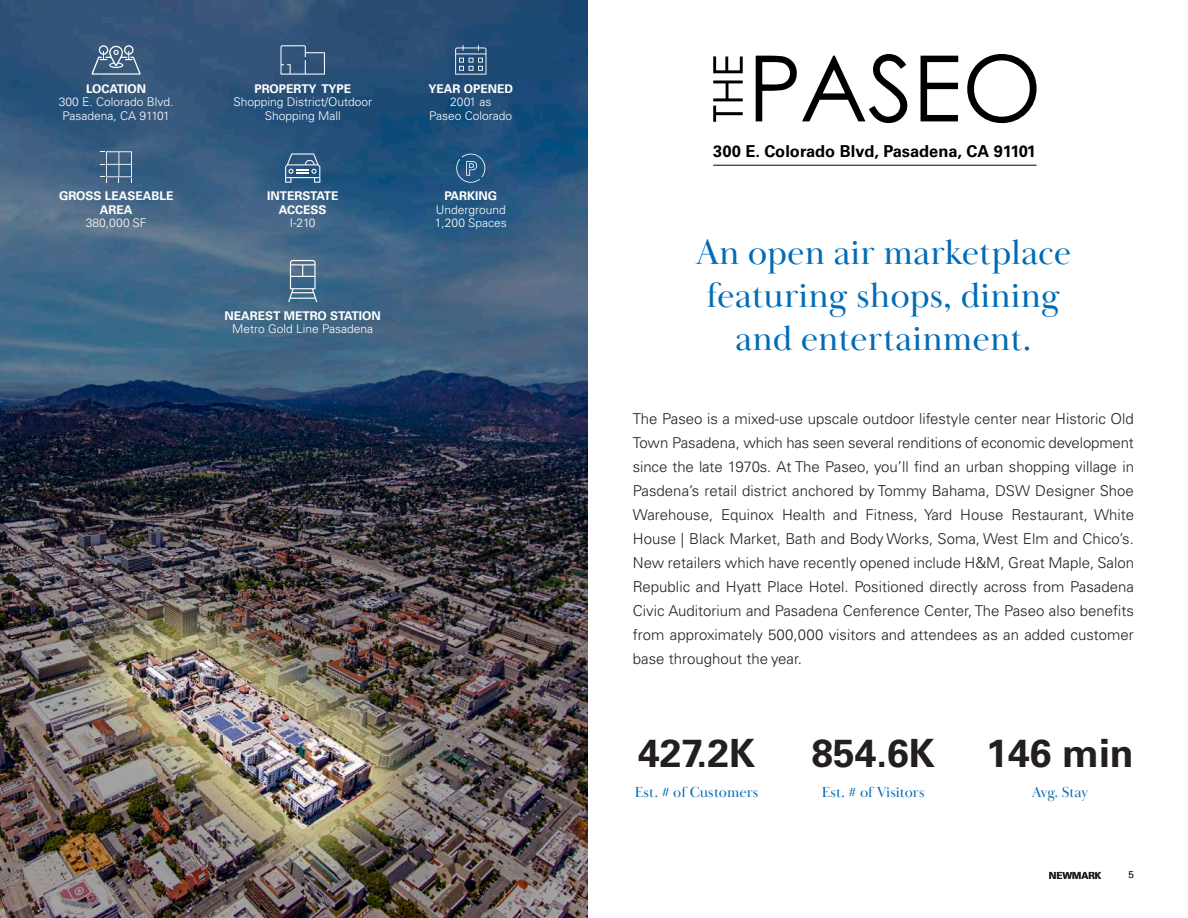
<style>
.page{position:relative;width:1188px;height:918px;background:#fff}
.page>*{position:absolute;margin:0;border:0;box-sizing:border-box;transform-origin:0 0}
.t1{font:700 39px "Univers LT Pro 65";color:#231f20}
.t2{font:36px "Baskerville Display PT";color:#026bb6}
.t3{font:700 16.5px "Univers LT Pro 65";color:#000}
.t4{font:300 15px/24px "Univers LT Pro 45";color:#231f20;text-align:justify}
.t5{font:15px "Baskerville Display PT";color:#026bb6}
.t6{font:300 12px/13.5px "Univers LT Pro 45";color:#fff;text-align:center}
.t7{font:700 12px "Univers LT Pro 65";color:#fff}
.Folio{font:700 9.75px "Univers LT Pro 65";color:#231f20}
.t8{font:300 9.75px "Univers LT Pro 45";color:#231f20}
</style>
<div class="page">
<img style="left:0;top:0;width:588px;height:918px">
<svg style="left:91px;top:45px;width:50px;height:30px"></svg>
<svg style="left:100px;top:151px;width:32px;height:32px"></svg>
<svg style="left:455px;top:45px;width:31px;height:30px"></svg>
<svg style="left:285px;top:153px;width:35px;height:30px"></svg>
<svg style="left:288px;top:260px;width:29px;height:42px"></svg>
<svg style="left:456px;top:154px;width:29px;height:29px"></svg>
<svg style="left:281px;top:45px;width:44px;height:30px"></svg>
<svg style="left:756px;top:54px;width:151px;height:69px"></svg>
<svg style="left:921px;top:56px;width:37px;height:65px"></svg>
<svg style="left:967px;top:54px;width:70px;height:69px"></svg>
<svg style="left:713px;top:80px;width:30px;height:42px"></svg>
<svg style="left:713px;top:56px;width:30px;height:17px"></svg>
<hr style="left:713px;top:165px;width:324px;height:1px;background:#231f20">
<p class="t7" style="left:86px;top:80px;width:62px">LOCATION</p>
<p class="t6" style="left:59px;top:95px;width:116px">300 E. Colorado Blvd.</p>
<p class="t6" style="left:63px;top:108px;width:109px">Pasadena, CA 91101</p>
<p class="t7" style="left:59px;top:188px;width:116px">GROSS LEASEABLE</p>
<p class="t7" style="left:100px;top:201px;width:34px">AREA</p>
<p class="t6" style="left:86px;top:216px;width:62px">380,000 SF</p>
<p class="t7" style="left:254px;top:80px;width:98px">PROPERTY TYPE</p>
<p class="t6" style="left:233px;top:95px;width:140px">Shopping District/Outdoor<br>Shopping Mall</p>
<p class="t7" style="left:267px;top:188px;width:73px">INTERSTATE</p>
<p class="t7" style="left:279px;top:201px;width:49px">ACCESS</p>
<p class="t6" style="left:290px;top:216px;width:27px">I-210</p>
<p class="t7" style="left:225px;top:307px;width:158px">NEAREST METRO STATION</p>
<p class="t6" style="left:232px;top:322px;width:143px">Metro Gold Line Pasadena</p>
<p class="t7" style="left:429px;top:80px;width:86px">YEAR OPENED</p>
<p class="t6" style="left:450px;top:95px;width:43px">2001 as</p>
<p class="t6" style="left:429px;top:108px;width:85px">Paseo Colorado</p>
<p class="t7" style="left:444px;top:188px;width:54px">PARKING</p>
<p class="t6" style="left:436px;top:203px;width:72px">Underground</p>
<p class="t6" style="left:435px;top:216px;width:73px">1,200 Spaces</p>
<p class="t3" style="left:713px;top:139px;width:324px">300 E. Colorado Blvd, Pasadena, CA 91101</p>
<p class="t2" style="left:696px;top:231px;width:377px">An open air marketplace</p>
<p class="t2" style="left:706px;top:274px;width:356px">featuring shops, dining</p>
<p class="t2" style="left:735px;top:317px;width:298px">and entertainment.</p>
<p class="t4" style="left:633px;top:406px;width:503px">The Paseo is a mixed-use upscale outdoor lifestyle center near Historic Old Town Pasadena, which has seen several renditions of economic development since the late 1970s. At The Paseo, you’ll find an urban shopping village in Pasdena’s retail district anchored by Tommy Bahama, DSW Designer Shoe Warehouse, Equinox Health and Fitness, Yard House Restaurant, White House | Black Market, Bath and Body Works, Soma, West Elm and Chico’s.<br>New retailers which have recently opened include H&amp;M, Great Maple, Salon Republic and Hyatt Place Hotel. Positioned directly across from Pasadena Civic Auditorium and Pasadena Cenference Center, The Paseo also benefits from approximately 500,000 visitors and attendees as an added customer base throughout the year.</p>
<p class="t1" style="left:638px;top:725px;width:118px">427.2K</p>
<p class="t5" style="left:635px;top:783px;width:125px">Est. # of Customers</p>
<p class="t1" style="left:811px;top:725px;width:125px">854.6K</p>
<p class="t5" style="left:822px;top:783px;width:104px">Est. # of Visitors</p>
<p class="t1" style="left:986px;top:725px;width:149px">146 min</p>
<p class="t5" style="left:1032px;top:783px;width:58px">Avg. Stay</p>
<p class="Folio" style="left:1049px;top:868px;width:54px">NEWMARK</p>
<p class="t8" style="left:1129px;top:868px;width:7px">5</p>
</div>
